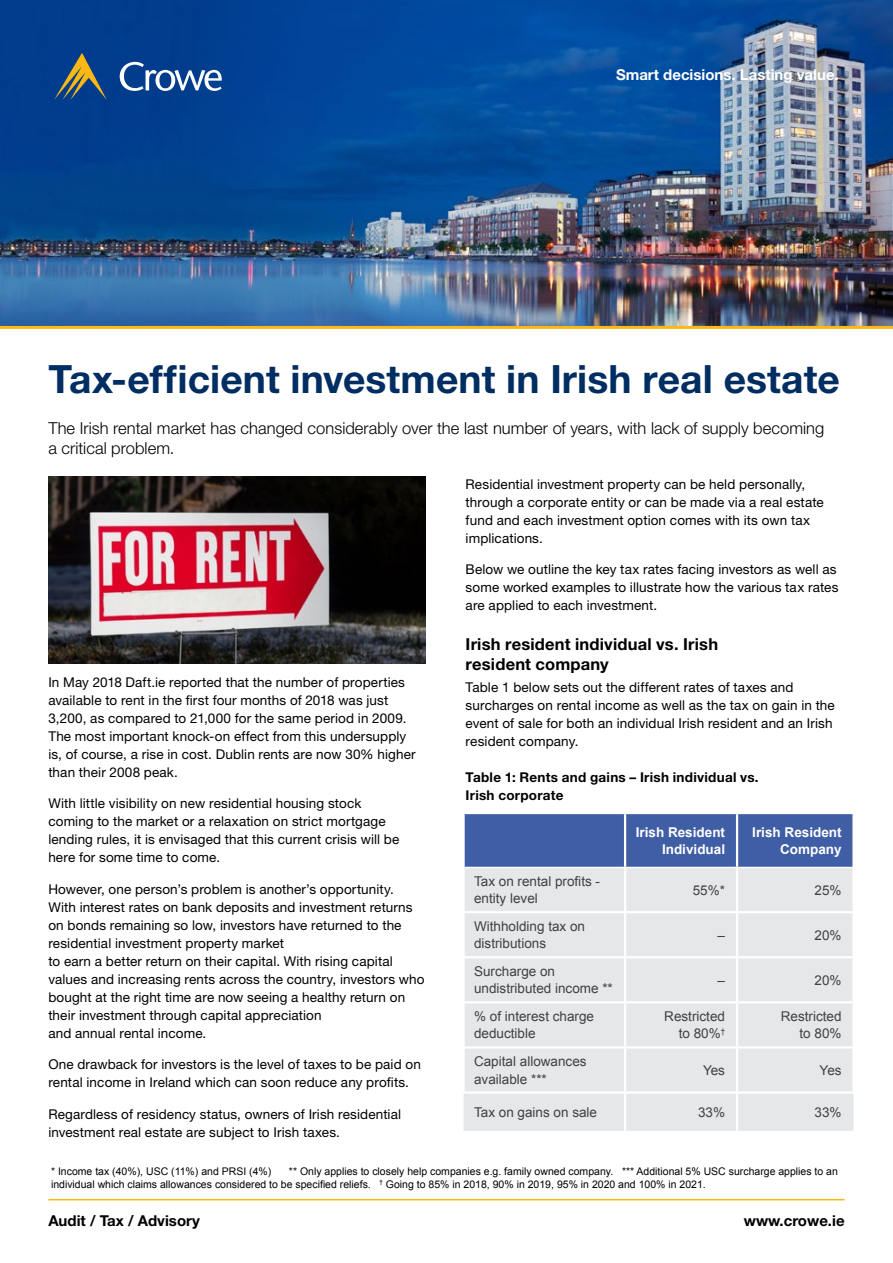
<style>
.page{position:relative;width:893px;height:1263px;background:#fff}
.page>*{position:absolute;margin:0;border:0;box-sizing:border-box;transform-origin:0 0}
.t1{font:700 39px "Helvetica Neue LT Std";letter-spacing:.005em;color:#002d62}
.t2{font:300 16.5px/19.8px "Helvetica Neue LT Std";letter-spacing:.005em;color:#000}
.t3{font:700 16.5px/19.8px "Helvetica Neue LT Std";letter-spacing:.01em;color:#000}
.t4{font:700 15px "Helvetica Neue LT Std";color:#000}
.t5{font:700 15px "Helvetica Neue LT Std";color:#fff}
.t6{font:13.5px/18px "Helvetica Neue LT Std";letter-spacing:.01em;color:#000}
.t7{font:13.5px/17.2px "Arial";color:#414042}
.t8{font:700 13.5px/18px "Helvetica Neue LT Std";letter-spacing:.02em;color:#000}
.t9{font:700 13.5px/17.2px "Arial";color:#fff;text-align:right}
.t10{font:10.5px/12.6px "Arial";color:#000}
</style>
<div class="page">
<img style="left:0;top:0;width:893px;height:326px">
<svg style="left:120px;top:62px;width:102px;height:29px"></svg>
<svg style="left:54px;top:53px;width:53px;height:47px;background:#3c5970"></svg>
<hr style="left:0;top:326px;width:893px;height:3px;background:#fdb913">
<hr style="left:48px;top:1199px;width:797px;height:1px;background:#fdb913">
<img style="left:49px;top:477px;width:376px;height:186px">
<div style="left:465px;top:814px;width:387px;height:53px;background:#405ea6"></div>
<div style="left:464px;top:868px;width:390px;height:263px;background:#e6e7e8"></div>
<hr style="left:462px;top:867px;width:3px;height:44px;background:#fff">
<hr style="left:624px;top:868px;width:2px;height:43px;background:#fff">
<hr style="left:736px;top:868px;width:2px;height:43px;background:#fff">
<hr style="left:852px;top:867px;width:3px;height:44px;background:#fff">
<hr style="left:625px;top:911px;width:112px;height:2px;background:#fff">
<hr style="left:737px;top:911px;width:118px;height:2px;background:#fff">
<hr style="left:736px;top:913px;width:2px;height:43px;background:#fff">
<hr style="left:852px;top:913px;width:3px;height:43px;background:#fff">
<hr style="left:462px;top:958px;width:3px;height:43px;background:#fff">
<hr style="left:737px;top:956px;width:118px;height:2px;background:#fff">
<hr style="left:852px;top:958px;width:3px;height:43px;background:#fff">
<hr style="left:624px;top:1003px;width:2px;height:43px;background:#fff">
<hr style="left:736px;top:1003px;width:2px;height:43px;background:#fff">
<hr style="left:462px;top:1048px;width:3px;height:43px;background:#fff">
<hr style="left:624px;top:1048px;width:2px;height:43px;background:#fff">
<hr style="left:736px;top:1048px;width:2px;height:43px;background:#fff">
<hr style="left:852px;top:1048px;width:3px;height:43px;background:#fff">
<hr style="left:462px;top:1091px;width:163px;height:3px;background:#fff">
<hr style="left:625px;top:1091px;width:112px;height:3px;background:#fff">
<hr style="left:624px;top:1094px;width:2px;height:37px;background:#fff">
<hr style="left:737px;top:1091px;width:118px;height:3px;background:#fff">
<hr style="left:736px;top:1094px;width:2px;height:37px;background:#fff">
<hr style="left:625px;top:956px;width:112px;height:2px;background:#fff">
<hr style="left:624px;top:958px;width:2px;height:43px;background:#fff">
<hr style="left:736px;top:958px;width:2px;height:43px;background:#fff">
<hr style="left:462px;top:911px;width:163px;height:2px;background:#fff">
<hr style="left:462px;top:913px;width:3px;height:43px;background:#fff">
<hr style="left:624px;top:913px;width:2px;height:43px;background:#fff">
<hr style="left:462px;top:956px;width:163px;height:2px;background:#fff">
<hr style="left:624px;top:814px;width:2px;height:53px;background:#fff">
<hr style="left:736px;top:814px;width:2px;height:53px;background:#fff">
<hr style="left:462px;top:1001px;width:163px;height:2px;background:#fff">
<hr style="left:462px;top:1003px;width:3px;height:43px;background:#fff">
<hr style="left:625px;top:1001px;width:112px;height:2px;background:#fff">
<hr style="left:737px;top:1001px;width:118px;height:2px;background:#fff">
<hr style="left:852px;top:1003px;width:3px;height:43px;background:#fff">
<hr style="left:462px;top:1046px;width:163px;height:2px;background:#fff">
<hr style="left:625px;top:1046px;width:112px;height:2px;background:#fff">
<hr style="left:737px;top:1046px;width:118px;height:2px;background:#fff">
<p class="t5" style="left:616px;top:66px;width:224px">Smart decisions. Lasting value.</p>
<h1 class="t1" style="left:48px;top:355px;width:793px">Tax-efficient investment in Irish real estate</h1>
<p class="t2" style="left:48px;top:418px;width:777px">The Irish rental market has changed considerably over the last number of years, with lack of supply becoming a critical problem.</p>
<p class="t6" style="left:48px;top:673px;width:369px">In May 2018 Daft.ie reported that the number of properties available to rent in the first four months of 2018 was just 3,200, as compared to 21,000 for the same period in 2009.<br>The most important knock-on effect from this undersupply is, of course, a rise in cost. Dublin rents are now 30% higher than their 2008 peak.</p>
<p class="t6" style="left:48px;top:794px;width:352px">With little visibility on new residential housing stock coming to the market or a relaxation on strict mortgage lending rules, it is envisaged that this current crisis will be here for some time to come.</p>
<p class="t6" style="left:48px;top:880px;width:378px">However, one person’s problem is another’s opportunity.<br>With interest rates on bank deposits and investment returns on bonds remaining so low, investors have returned to the residential investment property market<br>to earn a better return on their capital. With rising capital values and increasing rents across the country, investors who bought at the right time are now seeing a healthy return on their investment through capital appreciation<br>and annual rental income.</p>
<p class="t6" style="left:48px;top:1055px;width:374px">One drawback for investors is the level of taxes to be paid on rental income in Ireland which can soon reduce any profits.</p>
<p class="t6" style="left:48px;top:1105px;width:354px">Regardless of residency status, owners of Irish residential investment real estate are subject to Irish taxes.</p>
<p class="t6" style="left:466px;top:475px;width:360px">Residential investment property can be held personally, through a corporate entity or can be made via a real estate fund and each investment option comes with its own tax implications.</p>
<p class="t6" style="left:466px;top:560px;width:374px">Below we outline the key tax rates facing investors as well as some worked examples to illustrate how the various tax rates are applied to each investment.</p>
<p class="t3" style="left:466px;top:634px;width:254px">Irish resident individual vs. Irish resident company</p>
<p class="t6" style="left:466px;top:678px;width:371px">Table 1 below sets out the different rates of taxes and surcharges on rental income as well as the tax on gain in the event of sale for both an individual Irish resident and an Irish resident company.</p>
<p class="t8" style="left:466px;top:768px;width:295px">Table 1: Rents and gains – Irish individual vs.<br>Irish corporate</p>
<p class="t9" style="left:636px;top:824px;width:91px">Irish Resident<br>Individual</p>
<p class="t9" style="left:752px;top:824px;width:91px">Irish Resident<br>Company</p>
<p class="t7" style="left:474px;top:873px;width:128px">Tax on rental profits - entity level</p>
<p class="t7" style="left:693px;top:881px;width:34px">55%*</p>
<p class="t7" style="left:815px;top:881px;width:29px">25%</p>
<p class="t7" style="left:474px;top:918px;width:113px">Withholding tax on distributions</p>
<p class="t7" style="left:718px;top:926px;width:9px">–</p>
<p class="t7" style="left:815px;top:926px;width:29px">20%</p>
<p class="t7" style="left:474px;top:963px;width:140px">Surcharge on undistributed income **</p>
<p class="t7" style="left:718px;top:971px;width:9px">–</p>
<p class="t7" style="left:815px;top:971px;width:29px">20%</p>
<p class="t7" style="left:474px;top:1008px;width:122px">% of interest charge deductible</p>
<p class="t7" style="left:664px;top:1008px;width:62px;text-align:right">Restricted to 80%<sup>†</sup></p>
<p class="t7" style="left:781px;top:1008px;width:62px;text-align:right">Restricted to 80%</p>
<p class="t7" style="left:474px;top:1053px;width:114px">Capital allowances available ***</p>
<p class="t7" style="left:703px;top:1062px;width:24px">Yes</p>
<p class="t7" style="left:820px;top:1062px;width:24px">Yes</p>
<p class="t7" style="left:474px;top:1103px;width:125px">Tax on gains on sale</p>
<p class="t7" style="left:698px;top:1103px;width:29px">33%</p>
<p class="t7" style="left:815px;top:1103px;width:29px">33%</p>
<p class="t10" style="left:51px;top:1165px;width:788px;text-indent:238px">** Only applies to closely help companies e.g. family owned company. *** Additional 5% USC surcharge applies to an individual which claims allowances considered to be specified reliefs. <sup>†</sup> Going to 85% in 2018, 90% in 2019, 95% in 2020 and 100% in 2021.</p>
<p class="t10" style="left:51px;top:1165px;width:222px">* Income tax (40%), USC (11%) and PRSI (4%)</p>
<p class="t4" style="left:48px;top:1212px;width:153px">Audit / Tax / Advisory</p>
<p class="t4" style="left:744px;top:1212px;width:102px">www.crowe.ie</p>
</div>
